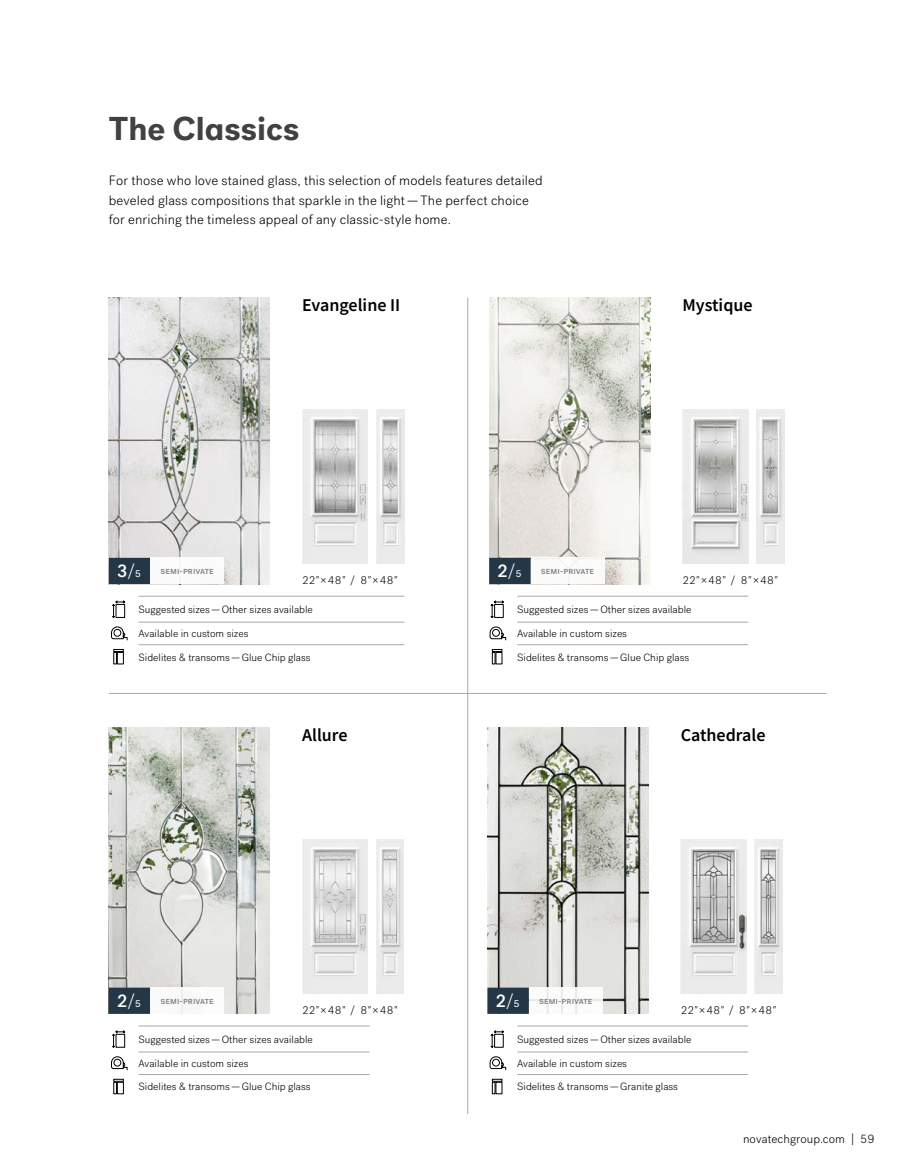
<style>
.page{position:relative;width:922px;height:1175px;background:#fff}
.page>*{position:absolute;margin:0;border:0;box-sizing:border-box;transform-origin:0 0}
.t1{font:700 33px "Post Grotesk";color:#414042}
.t2{font:600 18px "Source Sans Pro";color:#000}
.t3{font:300 13.5px/19.5px "Post Grotesk";letter-spacing:.01em;color:#000}
.t4{font:300 12px "Post Grotesk";letter-spacing:.01em;color:#000}
.t5{font:300 11.25px "Post Grotesk";letter-spacing:.005em;color:#000}
.t6{font:300 10.5px "Post Grotesk";color:#000}
.t7{font:500 9px "Post Grotesk";letter-spacing:.005em;color:#808285}
.s1{font-size:18px;color:#fff}
.s2{font-weight:300;font-size:18px;color:#fff}
.s3{font-style:italic}
</style>
<div class="page">
<hr style="left:467px;top:298px;width:1px;height:816px;background:#a7a9ac">
<hr style="left:109px;top:693px;width:717px;height:1px;background:#a7a9ac">
<hr style="left:138px;top:596px;width:266px;height:1px;background:#a7a9ac">
<hr style="left:138px;top:622px;width:266px;height:1px;background:#a7a9ac">
<hr style="left:138px;top:644px;width:266px;height:1px;background:#a7a9ac">
<svg style="left:112px;top:600px;width:13px;height:18px"></svg>
<svg style="left:111px;top:626px;width:17px;height:14px"></svg>
<div style="left:117px;top:652px;width:7px;height:12px;border:1px solid #000"></div>
<div style="left:113px;top:652px;width:4px;height:12px;border:1px solid #000"></div>
<svg style="left:113px;top:649px;width:11px;height:2px"></svg>
<img style="left:109px;top:298px;width:160px;height:286px">
<img style="left:489px;top:298px;width:160px;height:286px">
<img style="left:487px;top:727px;width:161px;height:286px">
<hr style="left:517px;top:596px;width:231px;height:1px;background:#a7a9ac">
<hr style="left:517px;top:622px;width:231px;height:1px;background:#a7a9ac">
<hr style="left:517px;top:644px;width:231px;height:1px;background:#a7a9ac">
<svg style="left:490px;top:600px;width:14px;height:18px"></svg>
<svg style="left:489px;top:626px;width:17px;height:14px"></svg>
<svg style="left:492px;top:649px;width:10px;height:15px"></svg>
<hr style="left:138px;top:1025px;width:231px;height:1px;background:#a7a9ac">
<hr style="left:138px;top:1051px;width:231px;height:1px;background:#a7a9ac">
<hr style="left:138px;top:1074px;width:231px;height:1px;background:#a7a9ac">
<svg style="left:112px;top:1030px;width:13px;height:18px"></svg>
<svg style="left:111px;top:1056px;width:17px;height:14px"></svg>
<div style="left:117px;top:1082px;width:7px;height:12px;border:1px solid #000"></div>
<div style="left:113px;top:1082px;width:4px;height:12px;border:1px solid #000"></div>
<svg style="left:113px;top:1079px;width:11px;height:2px"></svg>
<hr style="left:517px;top:1025px;width:231px;height:1px;background:#a7a9ac">
<hr style="left:517px;top:1051px;width:231px;height:1px;background:#a7a9ac">
<hr style="left:517px;top:1074px;width:231px;height:1px;background:#a7a9ac">
<svg style="left:490px;top:1030px;width:14px;height:18px"></svg>
<svg style="left:489px;top:1056px;width:17px;height:14px"></svg>
<svg style="left:492px;top:1079px;width:10px;height:15px"></svg>
<img style="left:109px;top:727px;width:160px;height:286px">
<img style="left:302px;top:410px;width:65px;height:153px">
<img style="left:376px;top:410px;width:28px;height:153px">
<img style="left:682px;top:410px;width:65px;height:153px">
<img style="left:756px;top:410px;width:27px;height:153px">
<img style="left:302px;top:839px;width:65px;height:154px">
<img style="left:376px;top:839px;width:28px;height:154px">
<img style="left:680px;top:839px;width:66px;height:154px">
<img style="left:754px;top:839px;width:28px;height:154px">
<div style="left:109px;top:558px;width:41px;height:26px;background:#243746"></div>
<div style="left:150px;top:558px;width:74px;height:26px;background:#fff"></div>
<div style="left:489px;top:558px;width:41px;height:26px;background:#243746"></div>
<div style="left:530px;top:558px;width:74px;height:26px;background:#fff"></div>
<div style="left:109px;top:987px;width:41px;height:26px;background:#243746"></div>
<div style="left:150px;top:987px;width:74px;height:26px;background:#fff"></div>
<div style="left:487px;top:987px;width:41px;height:26px;background:#243746"></div>
<div style="left:528px;top:987px;width:74px;height:26px;background:#fff"></div>
<h1 class="t1" style="left:109px;top:108px;width:192px">The Classics</h1>
<p class="t3" style="left:109px;top:171px;width:435px">For those who love stained glass, this selection of models features detailed beveled glass compositions that sparkle in the light—The perfect choice for enriching the timeless appeal of any classic-style home.</p>
<h2 class="t2" style="left:302px;top:293px;width:100px">Evangeline II</h2>
<h2 class="t2" style="left:682px;top:293px;width:72px">Mystique</h2>
<p class="t7" style="left:117px;top:566px;width:98px"><span class="s1">3</span><span class="s2">/₅</span> semi-private</p>
<p class="t7" style="left:497px;top:566px;width:98px"><span class="s1">2</span><span class="s2">/₅</span> semi-private</p>
<p class="t5" style="left:302px;top:574px;width:96px">22<span class="s3">"</span>×48<span class="s3">"</span> / 8<span class="s3">"</span>×48<span class="s3">"</span></p>
<p class="t5" style="left:682px;top:574px;width:96px">22<span class="s3">"</span>×48<span class="s3">"</span> / 8<span class="s3">"</span>×48<span class="s3">"</span></p>
<p class="t6" style="left:138px;top:603px;width:176px">Suggested sizes—Other sizes available</p>
<p class="t6" style="left:138px;top:628px;width:111px">Available in custom sizes</p>
<p class="t6" style="left:138px;top:651px;width:173px">Sidelites &amp; transoms—Glue Chip glass</p>
<p class="t6" style="left:517px;top:603px;width:176px">Suggested sizes—Other sizes available</p>
<p class="t6" style="left:517px;top:628px;width:111px">Available in custom sizes</p>
<p class="t6" style="left:517px;top:651px;width:173px">Sidelites &amp; transoms—Glue Chip glass</p>
<h2 class="t2" style="left:302px;top:723px;width:47px">Allure</h2>
<h2 class="t2" style="left:680px;top:723px;width:86px">Cathedrale</h2>
<p class="t7" style="left:117px;top:995px;width:98px"><span class="s1">2</span><span class="s2">/₅</span> semi-private</p>
<p class="t7" style="left:495px;top:995px;width:98px"><span class="s1">2</span><span class="s2">/₅</span> semi-private</p>
<p class="t5" style="left:302px;top:1003px;width:96px">22<span class="s3">"</span>×48<span class="s3">"</span> / 8<span class="s3">"</span>×48<span class="s3">"</span></p>
<p class="t5" style="left:680px;top:1003px;width:96px">22<span class="s3">"</span>×48<span class="s3">"</span> / 8<span class="s3">"</span>×48<span class="s3">"</span></p>
<p class="t6" style="left:138px;top:1033px;width:176px">Suggested sizes—Other sizes available</p>
<p class="t6" style="left:138px;top:1057px;width:111px">Available in custom sizes</p>
<p class="t6" style="left:138px;top:1080px;width:173px">Sidelites &amp; transoms—Glue Chip glass</p>
<p class="t6" style="left:517px;top:1033px;width:176px">Suggested sizes—Other sizes available</p>
<p class="t6" style="left:517px;top:1057px;width:111px">Available in custom sizes</p>
<p class="t6" style="left:517px;top:1080px;width:162px">Sidelites &amp; transoms—Granite glass</p>
<p class="t4" style="left:742px;top:1132px;width:133px">novatechgroup.com | 59</p>
</div>
